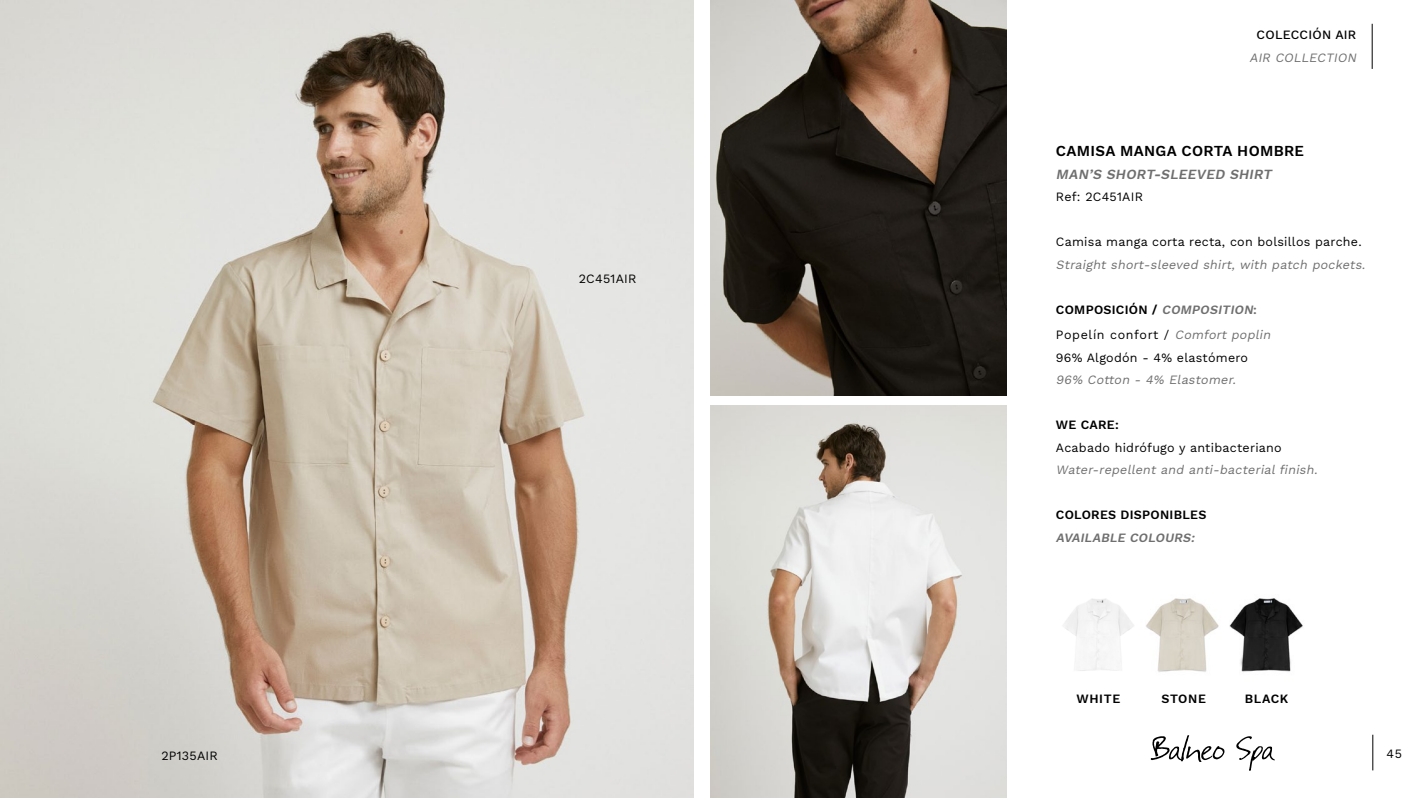
<style>
.page{position:relative;width:1418px;height:798px;background:#fff}
.page>*{position:absolute;margin:0;border:0;box-sizing:border-box;transform-origin:0 0}
.t1{font:600 15px "Work Sans";letter-spacing:.02em;color:#000}
.t2{font:italic 600 13.75px "Work Sans";color:#706f6f}
.t3{font:12.5px "Work Sans";letter-spacing:.02em;color:#000}
.t4{font:italic 12.5px "Work Sans";color:#706f6f}
.t5{font:12.5px/25px "Work Sans";letter-spacing:.05em;color:#000}
.t6{font:600 12.5px "Work Sans";letter-spacing:.02em;color:#000}
.t7{font:italic 600 12.5px "Work Sans";color:#706f6f}
.t8{font:500 12.5px "Work Sans";letter-spacing:.02em;color:#000}
.s1{font-weight:600}
.s2{font-weight:600;font-style:italic;color:#706f6f}
.s3{font-weight:600;color:#706f6f}
.s4{font-style:italic;color:#706f6f}
</style>
<div class="page">
<svg style="left:1150px;top:735px;width:74px;height:26px"></svg>
<svg style="left:1236px;top:736px;width:38px;height:34px"></svg>
<hr style="left:1372px;top:734px;width:1px;height:36px;background:#000">
<img style="left:1px;top:0;width:692px;height:797px">
<img style="left:710px;top:0;width:296px;height:395px">
<img style="left:710px;top:405px;width:296px;height:392px">
<hr style="left:1371px;top:24px;width:1px;height:45px;background:#000">
<img style="left:1064px;top:598px;width:239px;height:74px">
<p class="t3" style="left:161px;top:746px;width:58px">2P135AIR</p>
<p class="t3" style="left:579px;top:269px;width:59px">2C451AIR</p>
<p class="t8" style="left:1256px;top:25px;width:101px">COLECCIÓN AIR</p>
<p class="t4" style="left:1249px;top:48px;width:111px">AIR COLLECTION</p>
<p class="t1" style="left:1055px;top:140px;width:250px">CAMISA MANGA CORTA HOMBRE</p>
<p class="t2" style="left:1055px;top:164px;width:221px">MAN’S SHORT-SLEEVED SHIRT</p>
<p class="t3" style="left:1055px;top:187px;width:89px">Ref: 2C451AIR</p>
<p class="t3" style="left:1055px;top:232px;width:307px">Camisa manga corta recta, con bolsillos parche.</p>
<p class="t4" style="left:1055px;top:255px;width:314px">Straight short-sleeved shirt, with patch pockets.</p>
<p class="t5" style="left:1055px;top:296px;width:219px"><span class="s1">CO M P OS I C I Ó N /</span> <span class="s2">COMPOSITION</span><span class="s3">:<br></span>Popelín confort / <span class="s4">Comfort poplin</span></p>
<p class="t3" style="left:1055px;top:347px;width:194px">96% Algodón - 4% elastómero</p>
<p class="t4" style="left:1055px;top:370px;width:184px">96% Cotton - 4% Elastomer.</p>
<p class="t6" style="left:1055px;top:415px;width:64px">WE CARE:</p>
<p class="t3" style="left:1055px;top:437px;width:227px">Acabado hidrófugo y antibacteriano</p>
<p class="t4" style="left:1055px;top:460px;width:266px">Water-repellent and anti-bacterial finish.</p>
<p class="t6" style="left:1055px;top:505px;width:152px">COLORES DISPONIBLES</p>
<p class="t7" style="left:1055px;top:527px;width:143px">AVAILABLE COLOURS:</p>
<p class="t6" style="left:1076px;top:689px;width:45px">WHITE</p>
<p class="t6" style="left:1161px;top:689px;width:46px">STONE</p>
<p class="t6" style="left:1244px;top:689px;width:45px">BLACK</p>
<p class="t3" style="left:1386px;top:744px;width:17px">45</p>
</div>
